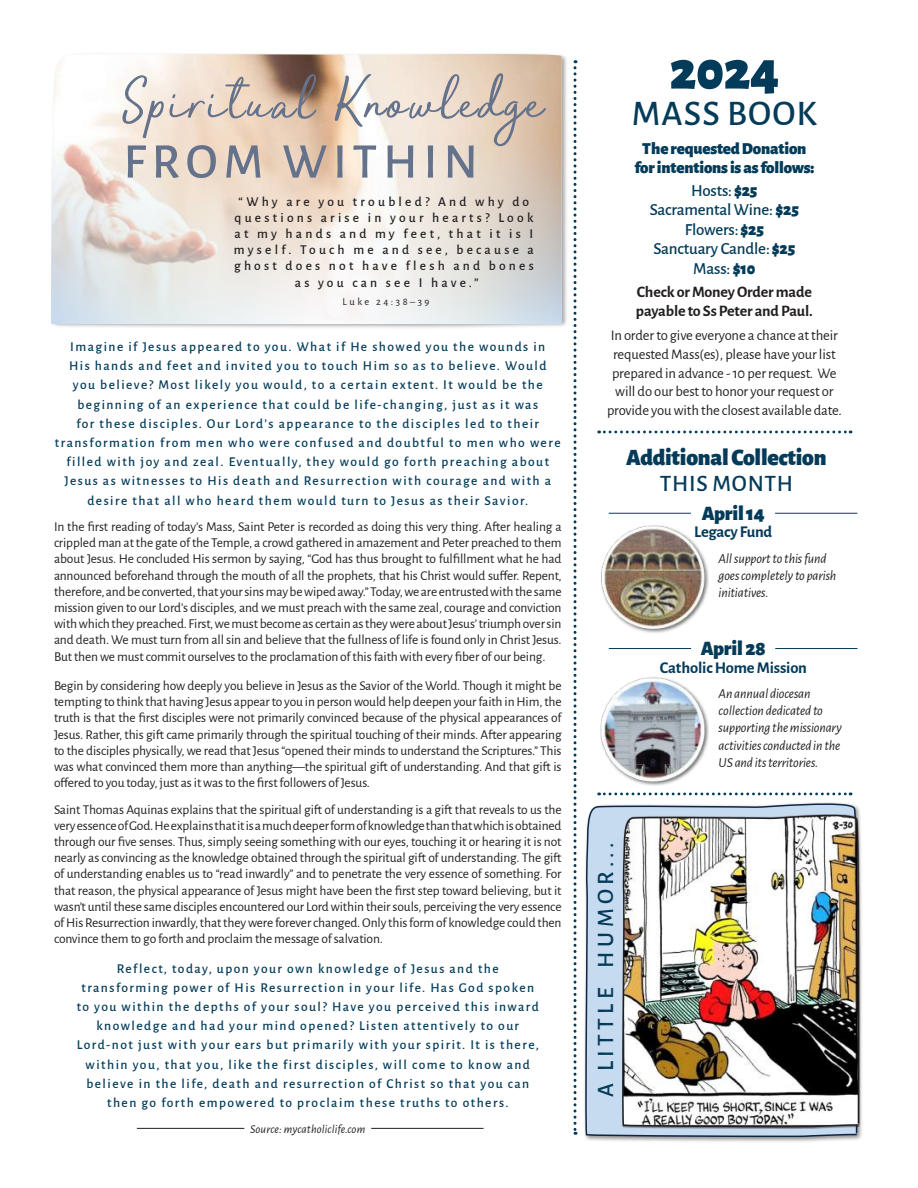
<style>
.page{position:relative;width:918px;height:1188px;background:#fff}
.page>*{position:absolute;margin:0;border:0;box-sizing:border-box;transform-origin:0 0}
.t1{font:62.1px "Morning Dew";letter-spacing:.04em;color:#65728b}
.t2{font:900 55.05px "Alegreya Sans";color:#033b59}
.t3{font:500 49.95px "Alegreya Sans";letter-spacing:.12em;color:#65728b}
.t4{font:500 36.15px "Alegreya Sans";letter-spacing:.03em;color:#033b59}
.t5{font:900 23.55px "Alegreya Sans";letter-spacing:-.01em;color:#033b59}
.t6{font:500 23.55px "Alegreya Sans";letter-spacing:.185em;color:#033b59}
.t7{font:500 23.55px "Alegreya Sans";letter-spacing:.03em;color:#033b59}
.t8{font:900 20.7px "Alegreya Sans";letter-spacing:-.01em;color:#033b59}
.t9{font:500 16.95px "Alegreya Sans";letter-spacing:-.01em;color:#033b59}
.t10{font:900 16.95px/18.8px "Alegreya Sans";letter-spacing:-.01em;color:#033b59;text-align:center}
.t11{font:700 16.5px "Alegreya Sans";letter-spacing:-.01em;color:#033b59}
.t12{font:700 16.05px/18.8px "Alegreya Sans";letter-spacing:-.01em;color:#231f20}
.t13{font:14.7px/18.6px "Alegreya Sans";letter-spacing:-.01em;color:#231f20;text-align:center}
.t14{font:italic 13.8px/17px "Alegreya Sans";letter-spacing:-.01em;color:#231f20}
.t15{font:13.5px/16.2px "Alegreya Sans";letter-spacing:-.01em;color:#231f20;text-align:justify}
.t16{font:500 13.5px/19.2px "Alegreya Sans";letter-spacing:.11em;color:#033b59;text-align:center}
.t17{font:500 13.5px/16.2px "Alegreya Sans";letter-spacing:.24em;color:#231f20;text-align:center}
.t18{font:italic 12px "Alegreya Sans";letter-spacing:.01em;color:#231f20}
.t19{font:10.5px "Alegreya Sans";letter-spacing:.24em;color:#231f20}
.s1{font-weight:900}
</style>
<div class="page">
<div style="left:583px;top:801px;width:280px;height:342px;background:#231f20;opacity:.5"></div>
<svg style="left:585px;top:801px;width:273px;height:336px;background:#bbcde1"></svg>
<div style="left:50px;top:52px;width:518px;height:278px;background:#231f20;opacity:.4"></div>
<img style="left:50px;top:54px;width:512px;height:269px">
<img style="left:601px;top:525px;width:108px;height:108px">
<hr style="left:775px;top:513px;width:82px;height:1px;background:#033b59">
<hr style="left:609px;top:513px;width:82px;height:1px;background:#033b59">
<svg style="left:574px;top:60px;width:3px;height:1075px"></svg>
<svg style="left:599px;top:431px;width:252px;height:2px"></svg>
<img style="left:600px;top:677px;width:109px;height:108px">
<hr style="left:775px;top:648px;width:83px;height:1px;background:#033b59">
<hr style="left:609px;top:648px;width:82px;height:1px;background:#033b59">
<svg style="left:599px;top:793px;width:252px;height:2px"></svg>
<img style="left:622px;top:809px;width:238px;height:319px">
<svg style="left:52px;top:138px;width:510px;height:185px"></svg>
<hr style="left:137px;top:1128px;width:107px;height:1px;background:#231f20">
<hr style="left:371px;top:1128px;width:113px;height:1px;background:#231f20">
<p class="t1" style="left:123px;top:60px;width:423px">Spiritual Knowledge</p>
<p class="t3" style="left:123px;top:126px;width:356px">FROM WITHIN</p>
<p class="t17" style="left:234px;top:192px;width:301px">“Why are you troubled? And why do questions arise in your hearts? Look at my hands and my feet, that it is I myself. Touch me and see, because a ghost does not have flesh and bones as you can see I have.”</p>
<p class="t19" style="left:343px;top:295px;width:88px">Luke 24:38–39</p>
<p class="t16" style="left:55px;top:336px;width:507px">Imagine if Jesus appeared to you. What if He showed you the wounds in<br>His hands and feet and invited you to touch Him so as to believe. Would<br>you believe? Most likely you would, to a certain extent. It would be the beginning of an experience that could be life-changing, just as it was<br>for these disciples. Our Lord’s appearance to the disciples led to their transformation from men who were confused and doubtful to men who were filled with joy and zeal. Eventually, they would go forth preaching about Jesus as witnesses to His death and Resurrection with courage and with a desire that all who heard them would turn to Jesus as their Savior.</p>
<p class="t15" style="left:54px;top:518px;width:509px">In the first reading of today’s Mass, Saint Peter is recorded as doing this very thing. After healing a crippled man at the gate of the Temple, a crowd gathered in amazement and Peter preached to them about Jesus. He concluded His sermon by saying, “God has thus brought to fulfillment what he had announced beforehand through the mouth of all the prophets, that his Christ would suffer. Repent, therefore, and be converted, that your sins may be wiped away.” Today, we are entrusted with the same mission given to our Lord’s disciples, and we must preach with the same zeal, courage and conviction with which they preached. First, we must become as certain as they were about Jesus’ triumph over sin and death. We must turn from all sin and believe that the fullness of life is found only in Christ Jesus.<br>But then we must commit ourselves to the proclamation of this faith with every fiber of our being.</p>
<p class="t15" style="left:54px;top:677px;width:509px">Begin by considering how deeply you believe in Jesus as the Savior of the World. Though it might be tempting to think that having Jesus appear to you in person would help deepen your faith in Him, the truth is that the first disciples were not primarily convinced because of the physical appearances of Jesus. Rather, this gift came primarily through the spiritual touching of their minds. After appearing to the disciples physically, we read that Jesus “opened their minds to understand the Scriptures.” This was what convinced them more than anything—the spiritual gift of understanding. And that gift is offered to you today, just as it was to the first followers of Jesus.</p>
<p class="t15" style="left:54px;top:800px;width:509px">Saint Thomas Aquinas explains that the spiritual gift of understanding is a gift that reveals to us the very essence of God. He explains that it is a much deeper form of knowledge than that which is obtained through our five senses. Thus, simply seeing something with our eyes, touching it or hearing it is not nearly as convincing as the knowledge obtained through the spiritual gift of understanding. The gift of understanding enables us to “read inwardly” and to penetrate the very essence of something. For that reason, the physical appearance of Jesus might have been the first step toward believing, but it wasn’t until these same disciples encountered our Lord within their souls, perceiving the very essence of His Resurrection inwardly, that they were forever changed. Only this form of knowledge could then convince them to go forth and proclaim the message of salvation.</p>
<p class="t16" style="left:77px;top:958px;width:464px">Reflect, today, upon your own knowledge of Jesus and the transforming power of His Resurrection in your life. Has God spoken to you within the depths of your soul? Have you perceived this inward knowledge and had your mind opened? Listen attentively to our Lord-not just with your ears but primarily with your spirit. It is there, within you, that you, like the first disciples, will come to know and believe in the life, death and resurrection of Christ so that you can then go forth empowered to proclaim these truths to others.</p>
<p class="t18" style="left:250px;top:1121px;width:116px">Source: mycatholiclife.com</p>
<p class="t2" style="left:670px;top:27px;width:111px">2024</p>
<p class="t4" style="left:632px;top:88px;width:186px">MASS BOOK</p>
<p class="t10" style="left:634px;top:138px;width:181px">The requested Donation for intentions is as follows:</p>
<p class="t9" style="left:691px;top:178px;width:68px">Hosts: <span class="s1">$25</span></p>
<p class="t9" style="left:650px;top:198px;width:151px">Sacramental Wine: <span class="s1">$25</span></p>
<p class="t9" style="left:685px;top:217px;width:81px">Flowers: <span class="s1">$25</span></p>
<p class="t9" style="left:653px;top:237px;width:143px">Sanctuary Candle: <span class="s1">$25</span></p>
<p class="t9" style="left:693px;top:257px;width:64px">Mass: <span class="s1">$10</span></p>
<p class="t12" style="left:636px;top:281px;width:178px">Check or Money Order made payable to Ss Peter and Paul.</p>
<p class="t13" style="left:607px;top:326px;width:236px">In order to give everyone a chance at their requested Mass(es), please have your list prepared in advance - 10 per request. We will do our best to honor your request or provide you with the closest available date.</p>
<p class="t5" style="left:626px;top:439px;width:202px">Additional Collection</p>
<p class="t7" style="left:660px;top:466px;width:135px">THIS MONTH</p>
<p class="t8" style="left:702px;top:496px;width:65px">April 14</p>
<p class="t11" style="left:694px;top:520px;width:80px">Legacy Fund</p>
<p class="t14" style="left:719px;top:550px;width:119px">All support to this fund goes completely to parish initiatives.</p>
<h3 class="t8" style="left:701px;top:632px;width:67px">April 28</h3>
<p class="t11" style="left:660px;top:655px;width:149px">Catholic Home Mission</p>
<p class="t6" style="left:589px;top:1097px;width:256px;rotate:-90deg">A LITTLE HUMOR...</p>
<p class="t14" style="left:719px;top:685px;width:125px">An annual diocesan collection dedicated to supporting the missionary activities conducted in the<br>US and its territories.</p>
</div>
